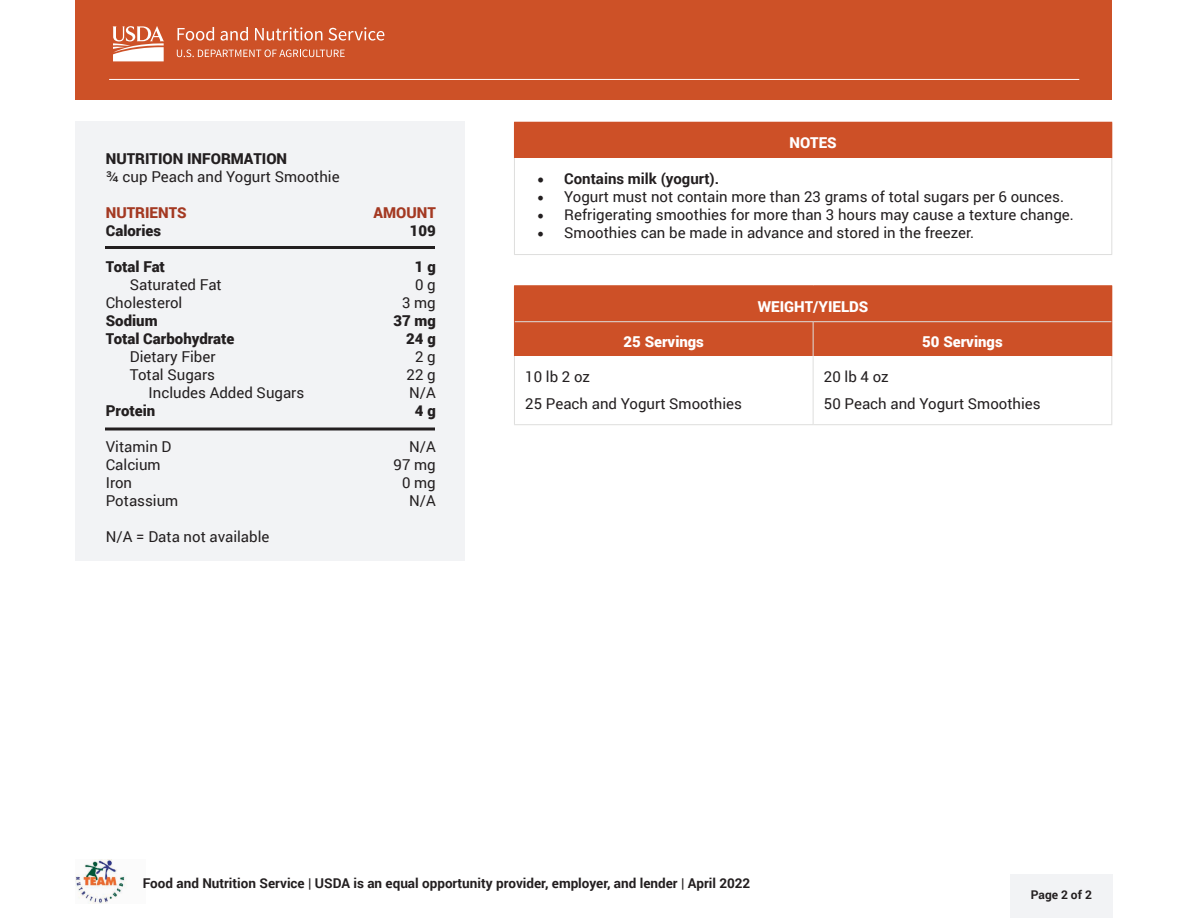
<style>
.page{position:relative;width:1188px;height:918px;background:#fff}
.page>*{position:absolute;margin:0;border:0;box-sizing:border-box;transform-origin:0 0}
.t1{font:18px "Minion Pro";color:#231f20}
.t2{font:700 18px "Minion Pro";color:#231f20}
.t3{font:15px/26.1px "Roboto";color:#231f20}
.t4{font:900 15px "Roboto";color:#231f20}
.t5{font:900 15px "Roboto";color:#fff}
.t6{font:700 15px "Roboto";color:#231f20}
.t7{font:900 15px "Roboto";color:#a43922}
.t8{font:700 13.5px "Roboto";color:#231f20}
.t9{font:700 12px "Roboto";color:#231f20}
</style>
<div class="page">
<img style="left:75px;top:860px;width:52px;height:43px">
<div style="left:1010px;top:874px;width:102px;height:44px;background:#f2f3f5"></div>
<div style="left:76px;top:0;width:1036px;height:100px;background:#cd5127"></div>
<svg style="left:178px;top:27px;width:36px;height:14px"></svg>
<svg style="left:221px;top:27px;width:27px;height:14px"></svg>
<svg style="left:255px;top:27px;width:67px;height:14px"></svg>
<svg style="left:328px;top:27px;width:56px;height:14px"></svg>
<svg style="left:177px;top:49px;width:168px;height:8px"></svg>
<svg style="left:112px;top:26px;width:52px;height:35px"></svg>
<hr style="left:109px;top:79px;width:970px;height:1px;background:#fff">
<div style="left:76px;top:122px;width:389px;height:439px;background:#f2f3f5"></div>
<hr style="left:105px;top:246px;width:330px;height:3px;background:#231f20">
<hr style="left:105px;top:428px;width:330px;height:2px;background:#231f20">
<div style="left:514px;top:122px;width:598px;height:36px;background:#cd5027"></div>
<hr style="left:514px;top:158px;width:1px;height:96px;background:#dededd">
<hr style="left:1111px;top:158px;width:1px;height:96px;background:#dededd">
<hr style="left:514px;top:254px;width:598px;height:1px;background:#dededd">
<div style="left:514px;top:286px;width:598px;height:36px;background:#cd5027"></div>
<div style="left:514px;top:322px;width:299px;height:34px;background:#cd5027"></div>
<div style="left:813px;top:322px;width:299px;height:34px;background:#cd5027"></div>
<hr style="left:514px;top:285px;width:299px;height:1px;background:#cd5027">
<hr style="left:813px;top:285px;width:299px;height:1px;background:#cd5027">
<hr style="left:515px;top:321px;width:298px;height:1px;background:#dededd">
<hr style="left:813px;top:321px;width:298px;height:1px;background:#dededd">
<hr style="left:813px;top:322px;width:1px;height:34px;background:#dededd">
<hr style="left:514px;top:356px;width:1px;height:68px;background:#dededd">
<hr style="left:813px;top:356px;width:1px;height:68px;background:#dededd">
<hr style="left:1111px;top:356px;width:1px;height:68px;background:#dededd">
<hr style="left:514px;top:424px;width:299px;height:1px;background:#dededd">
<hr style="left:813px;top:424px;width:299px;height:1px;background:#dededd">
<h2 class="t4" style="left:106px;top:148px;width:183px">NUTRITION INFORMATION</h2>
<p class="t3" style="left:106px;top:163px;width:235px">¾ cup Peach and Yogurt Smoothie</p>
<p class="t7" style="left:106px;top:202px;width:82px">NUTRIENTS</p>
<p class="t4" style="left:106px;top:220px;width:57px">Calories</p>
<p class="t7" style="left:374px;top:202px;width:64px">AMOUNT</p>
<p class="t4" style="left:410px;top:220px;width:28px">109</p>
<p class="t4" style="left:106px;top:256px;width:61px">Total Fat</p>
<p class="t4" style="left:415px;top:256px;width:22px">1 g</p>
<p class="t3" style="left:130px;top:271px;width:93px">Saturated Fat</p>
<p class="t3" style="left:415px;top:271px;width:22px">0 g</p>
<p class="t3" style="left:106px;top:289px;width:78px">Cholesterol</p>
<p class="t3" style="left:402px;top:289px;width:35px">3 mg</p>
<p class="t4" style="left:106px;top:310px;width:53px">Sodium</p>
<p class="t4" style="left:393px;top:310px;width:44px">37 mg</p>
<p class="t4" style="left:106px;top:328px;width:130px">Total Carbohydrate</p>
<p class="t4" style="left:406px;top:328px;width:31px">24 g</p>
<p class="t3" style="left:130px;top:343px;width:87px">Dietary Fiber</p>
<p class="t3" style="left:415px;top:343px;width:22px">2 g</p>
<p class="t3" style="left:130px;top:361px;width:87px">Total Sugars</p>
<p class="t3" style="left:407px;top:361px;width:31px">22 g</p>
<p class="t3" style="left:149px;top:379px;width:157px">Includes Added Sugars</p>
<p class="t3" style="left:409px;top:379px;width:28px">N/A</p>
<p class="t4" style="left:106px;top:400px;width:51px">Protein</p>
<p class="t4" style="left:415px;top:400px;width:22px">4 g</p>
<p class="t3" style="left:106px;top:433px;width:67px">Vitamin D</p>
<p class="t3" style="left:409px;top:433px;width:28px">N/A</p>
<p class="t3" style="left:106px;top:451px;width:56px">Calcium</p>
<p class="t3" style="left:394px;top:451px;width:44px">97 mg</p>
<p class="t3" style="left:106px;top:469px;width:28px">Iron</p>
<p class="t3" style="left:402px;top:469px;width:35px">0 mg</p>
<p class="t3" style="left:106px;top:487px;width:74px">Potassium</p>
<p class="t3" style="left:409px;top:487px;width:28px">N/A</p>
<p class="t3" style="left:106px;top:523px;width:165px">N/A = Data not available</p>
<p class="t2" style="left:537px;top:168px;width:9px">•</p>
<p class="t1" style="left:537px;top:185px;width:9px">•</p>
<p class="t1" style="left:537px;top:203px;width:9px">•</p>
<p class="t1" style="left:537px;top:221px;width:9px">•</p>
<h2 class="t5" style="left:789px;top:132px;width:49px">NOTES</h2>
<p class="t6" style="left:564px;top:168px;width:156px">Contains milk (yogurt).</p>
<p class="t3" style="left:564px;top:183px;width:501px">Yogurt must not contain more than 23 grams of total sugars per 6 ounces.</p>
<p class="t3" style="left:564px;top:201px;width:511px">Refrigerating smoothies for more than 3 hours may cause a texture change.</p>
<p class="t3" style="left:564px;top:219px;width:411px">Smoothies can be made in advance and stored in the freezer.</p>
<h2 class="t5" style="left:758px;top:296px;width:112px">WEIGHT/YIELDS</h2>
<p class="t5" style="left:624px;top:331px;width:82px">25 Servings</p>
<p class="t5" style="left:922px;top:331px;width:82px">50 Servings</p>
<p class="t3" style="left:525px;top:363px;width:218px">10 lb 2 oz<br>25 Peach and Yogurt Smoothies</p>
<p class="t3" style="left:824px;top:363px;width:218px">20 lb 4 oz<br>50 Peach and Yogurt Smoothies</p>
<p class="t8" style="left:143px;top:874px;width:609px">Food and Nutrition Service | USDA is an equal opportunity provider, employer, and lender | April 2022</p>
<p class="t9" style="left:1031px;top:887px;width:63px">Page 2 of 2</p>
</div>
